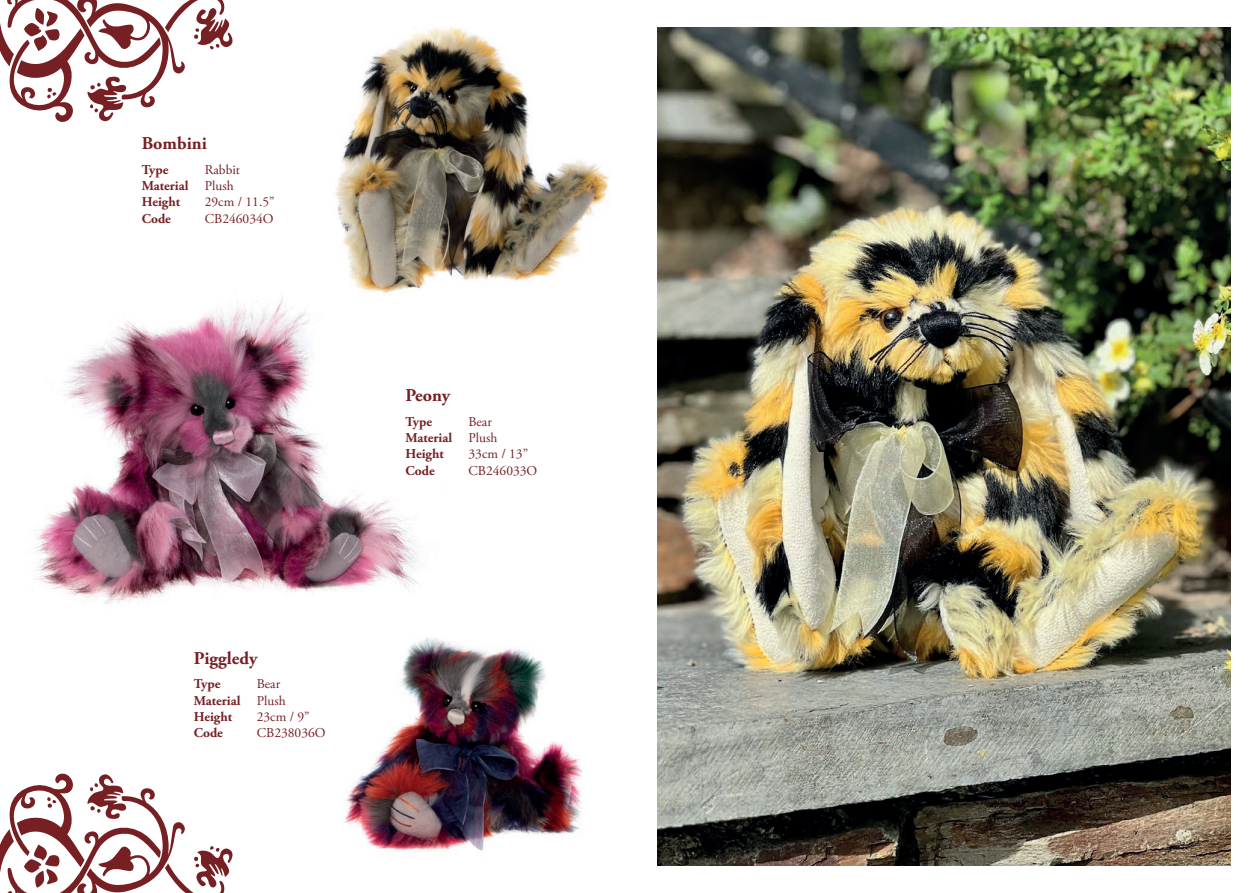
<style>
.page{position:relative;width:1259px;height:893px;background:#fff}
.page>*{position:absolute;margin:0;border:0;box-sizing:border-box;transform-origin:0 0}
.t1{font:700 18px "Adobe Garamond Pro";color:#762023}
.t2{font:700 13.5px "Adobe Garamond Pro";color:#762023}
.t3{font:13.5px "Adobe Garamond Pro";color:#762023}
.s1{font-weight:400}
</style>
<div class="page">
<img style="left:33px;top:297px;width:385px;height:307px">
<img style="left:294px;top:26px;width:315px;height:346px">
<svg style="left:0;top:773px;width:233px;height:120px"></svg>
<svg style="left:0;top:0;width:233px;height:122px"></svg>
<img style="left:657px;top:28px;width:574px;height:837px">
<img style="left:344px;top:637px;width:239px;height:216px">
<p class="t1" style="left:142px;top:133px;width:67px">Bombini</p>
<p class="t2" style="left:142px;top:162px;width:28px">Type</p>
<p class="t3" style="left:205px;top:162px;width:37px">Rabbit</p>
<p class="t2" style="left:142px;top:178px;width:93px">Material <span class="s1">Plush</span></p>
<p class="t2" style="left:142px;top:194px;width:40px">Height</p>
<p class="t3" style="left:205px;top:194px;width:71px">29cm / 11.5”</p>
<p class="t2" style="left:142px;top:210px;width:31px">Code</p>
<p class="t3" style="left:205px;top:210px;width:70px">CB246034O</p>
<p class="t1" style="left:194px;top:647px;width:65px">Piggledy</p>
<p class="t2" style="left:194px;top:676px;width:28px">Type</p>
<p class="t3" style="left:257px;top:676px;width:25px">Bear</p>
<p class="t2" style="left:194px;top:692px;width:93px">Material <span class="s1">Plush</span></p>
<p class="t2" style="left:194px;top:709px;width:40px">Height</p>
<p class="t3" style="left:257px;top:708px;width:54px">23cm / 9”</p>
<p class="t2" style="left:194px;top:725px;width:31px">Code</p>
<p class="t3" style="left:257px;top:725px;width:70px">CB238036O</p>
<p class="t1" style="left:405px;top:385px;width:46px">Peony</p>
<p class="t2" style="left:405px;top:414px;width:28px">Type</p>
<p class="t3" style="left:468px;top:414px;width:25px">Bear</p>
<p class="t2" style="left:405px;top:430px;width:93px">Material <span class="s1">Plush</span></p>
<p class="t2" style="left:405px;top:446px;width:40px">Height</p>
<p class="t3" style="left:468px;top:446px;width:61px">33cm / 13”</p>
<p class="t2" style="left:405px;top:462px;width:31px">Code</p>
<p class="t3" style="left:468px;top:462px;width:70px">CB246033O</p>
</div>
